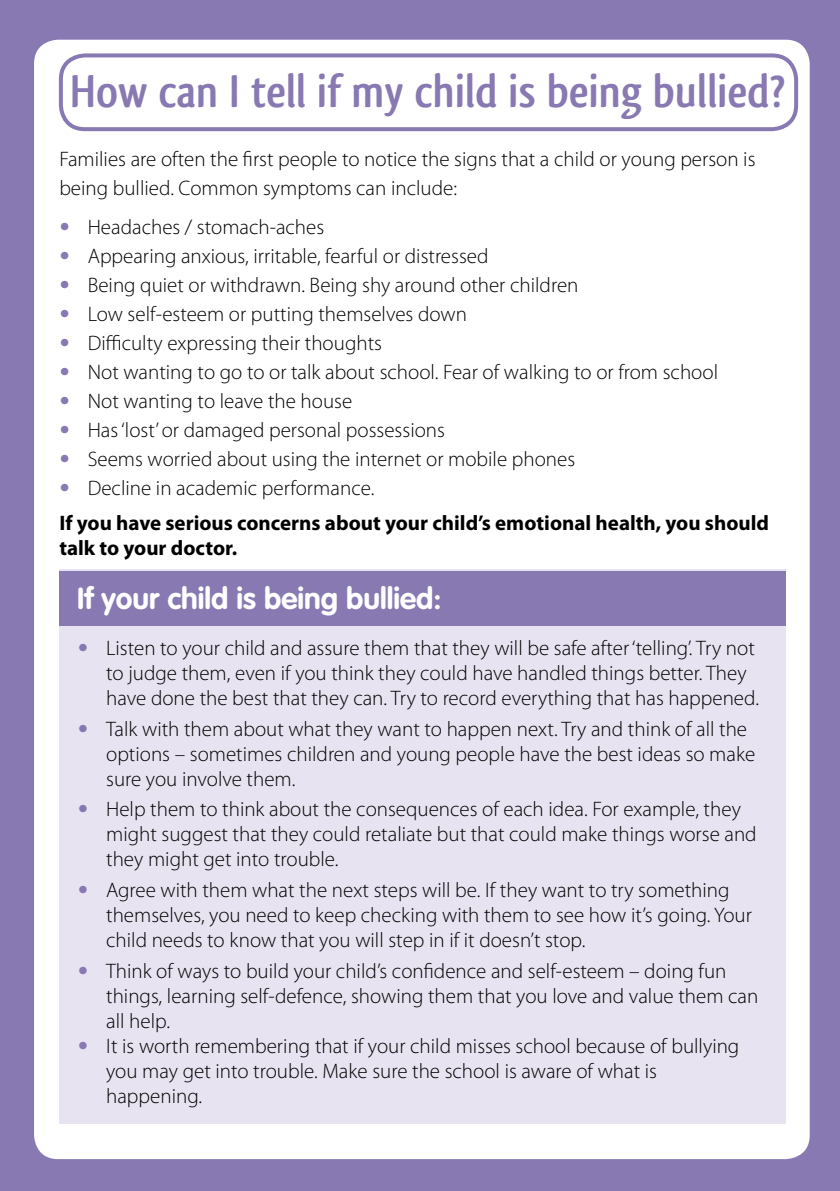
<style>
.page{position:relative;width:840px;height:1191px;background:#fff}
.page>*{position:absolute;margin:0;border:0;box-sizing:border-box;transform-origin:0 0}
.t1{font:700 48px "Qlassik";color:#8879b2}
.t2{font:700 30px "VAG Rounded";color:#fff}
.t3{font:300 21px/25px "Myriad Pro";color:#000}
.t4{font:700 21px/35px "Myriad Pro";color:#000}
.s1{font-family:"VAG Rounded";font-weight:700;color:#8879b2}
.s2{font-family:"VAG Rounded";color:#8879b2}
.s3{font-weight:300}
</style>
<div class="page">
<div style="left:0;top:0;width:839px;height:1191px;background:#8879b2"></div>
<div style="left:34px;top:40px;width:775px;height:1119px;background:#fff;border-radius:24px"></div>
<div style="left:59px;top:53px;width:738px;height:78px;border:4px solid #8879b2;border-radius:24px"></div>
<div style="left:59px;top:569px;width:725px;height:555px;background:#e7e3f0"></div>
<div style="left:59px;top:571px;width:725px;height:54px;background:#8879b2"></div>
<h1 class="t1" style="left:70px;top:63px;width:716px">How can I tell if my child is being bullied?</h1>
<p class="t3" style="left:59px;top:144px;width:697px;line-height:29px">Families are often the first people to notice the signs that a child or young person is being bullied. Common symptoms can include:</p>
<p class="t3" style="left:59px;top:214px;width:266px"><span class="s1">•</span> Headaches / stomach-aches</p>
<p class="t3" style="left:59px;top:243px;width:430px"><span class="s1">•</span> Appearing anxious, irritable, fearful or distressed</p>
<p class="t3" style="left:59px;top:272px;width:520px"><span class="s1">•</span> Being quiet or withdrawn. Being shy around other children</p>
<p class="t3" style="left:59px;top:301px;width:409px"><span class="s1">•</span> Low self-esteem or putting themselves down</p>
<p class="t3" style="left:59px;top:330px;width:324px"><span class="s1">•</span> Difficulty expressing their thoughts</p>
<p class="t3" style="left:59px;top:359px;width:660px"><span class="s1">•</span> Not wanting to go to or talk about school. Fear of walking to or from school</p>
<p class="t3" style="left:59px;top:388px;width:294px"><span class="s1">•</span> Not wanting to leave the house</p>
<p class="t3" style="left:59px;top:417px;width:387px"><span class="s1">•</span> Has ‘lost’ or damaged personal possessions</p>
<p class="t3" style="left:59px;top:446px;width:517px"><span class="s1">•</span> Seems worried about using the internet or mobile phones</p>
<p class="t4" style="left:59px;top:469px;width:710px"><span class="s2">•</span> <span class="s3">Decline in academic performance.<br></span>If you have serious concerns about your child’s emotional health, you should</p>
<p class="t4" style="left:59px;top:529px;width:179px">talk to your doctor.</p>
<h2 class="t2" style="left:77px;top:580px;width:365px">If your child is being bullied:</h2>
<p class="t3" style="left:106px;top:635px;width:654px;text-indent:-28px"><span class="s1">•</span> Listen to your child and assure them that they will be safe after ‘telling’. Try not to judge them, even if you think they could have handled things better. They have done the best that they can. Try to record everything that has happened.</p>
<p class="t3" style="left:106px;top:716px;width:650px;text-indent:-28px"><span class="s1">•</span> Talk with them about what they want to happen next. Try and think of all the options – sometimes children and young people have the best ideas so make sure you involve them.</p>
<p class="t3" style="left:106px;top:796px;width:651px;text-indent:-28px"><span class="s1">•</span> Help them to think about the consequences of each idea. For example, they might suggest that they could retaliate but that could make things worse and they might get into trouble.</p>
<p class="t3" style="left:106px;top:877px;width:647px;text-indent:-28px"><span class="s1">•</span> Agree with them what the next steps will be. If they want to try something themselves, you need to keep checking with them to see how it’s going. Your child needs to know that you will step in if it doesn’t stop.</p>
<p class="t3" style="left:106px;top:958px;width:653px;text-indent:-28px"><span class="s1">•</span> Think of ways to build your child’s confidence and self-esteem – doing fun things, learning self-defence, showing them that you love and value them can all help.</p>
<p class="t3" style="left:106px;top:1033px;width:634px;text-indent:-28px"><span class="s1">•</span> It is worth remembering that if your child misses school because of bullying you may get into trouble. Make sure the school is aware of what is happening.</p>
</div>
